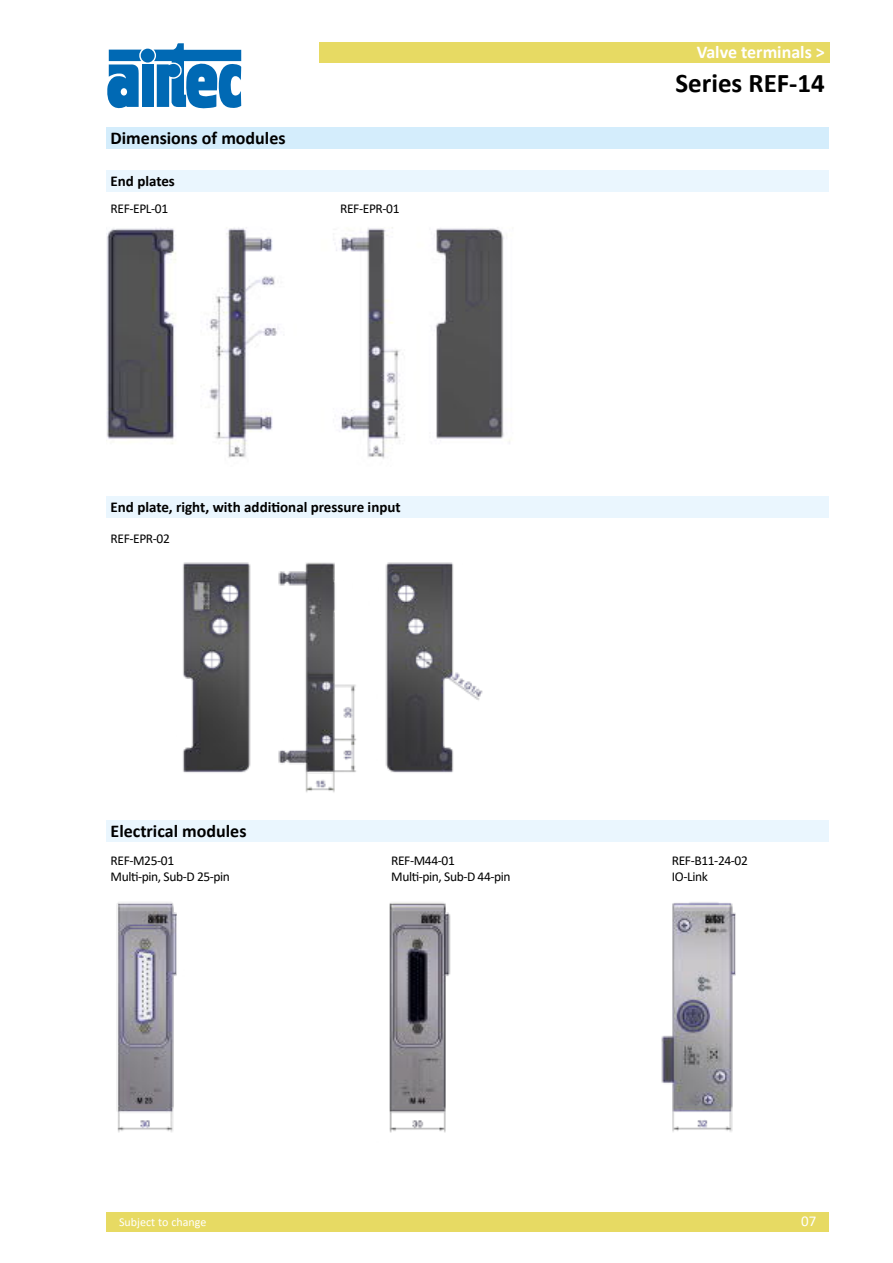
<style>
.page{position:relative;width:893px;height:1263px;background:#fff}
.page>*{position:absolute;margin:0;border:0;box-sizing:border-box;transform-origin:0 0}
.t1{font:700 27px "Calibri";color:#000}
.t2{font:700 18px "Calibri";color:#000}
.t3{font:700 18px "Calibri";color:#fff}
.t4{font:700 15px "Calibri";color:#000}
.t5{font:15px "Calibri";color:#fff}
.t6{font:13.5px/16.2px "Calibri";letter-spacing:-.03em;color:#000}
.t7{font:12px "Calibri";color:#fff}
</style>
<div class="page">
<div style="left:141px;top:49px;width:14px;height:14px;background:#0069b4;border-radius:50%"></div>
<div style="left:142px;top:64px;width:12px;height:43px;background:#0069b4"></div>
<svg style="left:107px;top:50px;width:35px;height:59px"></svg>
<svg style="left:154px;top:43px;width:87px;height:66px"></svg>
<div style="left:106px;top:1212px;width:723px;height:19px;background:#e7da63"></div>
<div style="left:319px;top:43px;width:510px;height:20px;background:#e7da63"></div>
<div style="left:106px;top:128px;width:723px;height:21px;background:#d4edfc"></div>
<div style="left:106px;top:170px;width:723px;height:21px;background:#eaf6fe"></div>
<img style="left:106px;top:227px;width:404px;height:232px">
<img style="left:183px;top:562px;width:300px;height:231px">
<div style="left:106px;top:821px;width:723px;height:21px;background:#eaf6fe"></div>
<img style="left:116px;top:902px;width:620px;height:231px">
<div style="left:106px;top:496px;width:723px;height:21px;background:#eaf6fe"></div>
<h2 class="t2" style="left:111px;top:125px;width:177px">Dimensions of modules</h2>
<p class="t4" style="left:111px;top:170px;width:66px">End plates</p>
<p class="t6" style="left:111px;top:200px;width:59px">REF-EPL-01</p>
<p class="t6" style="left:340px;top:200px;width:61px">REF-EPR-01</p>
<p class="t4" style="left:111px;top:496px;width:292px">End plate, right, with additional pressure input</p>
<p class="t6" style="left:111px;top:530px;width:61px">REF-EPR-02</p>
<h2 class="t3" style="left:697px;top:40px;width:130px">Valve terminals &gt;</h2>
<h1 class="t1" style="left:675px;top:64px;width:151px">Series REF-14</h1>
<h2 class="t2" style="left:111px;top:818px;width:137px">Electrical modules</h2>
<p class="t6" style="left:111px;top:852px;width:121px">REF-M25-01<br>Multi-pin, Sub-D 25-pin</p>
<p class="t6" style="left:391px;top:852px;width:121px">REF-M44-01<br>Multi-pin, Sub-D 44-pin</p>
<p class="t6" style="left:672px;top:852px;width:78px">REF-B11-24-02<br>IO-Link</p>
<p class="t7" style="left:119px;top:1214px;width:89px">Subject to change</p>
<p class="t5" style="left:801px;top:1211px;width:17px">07</p>
</div>
